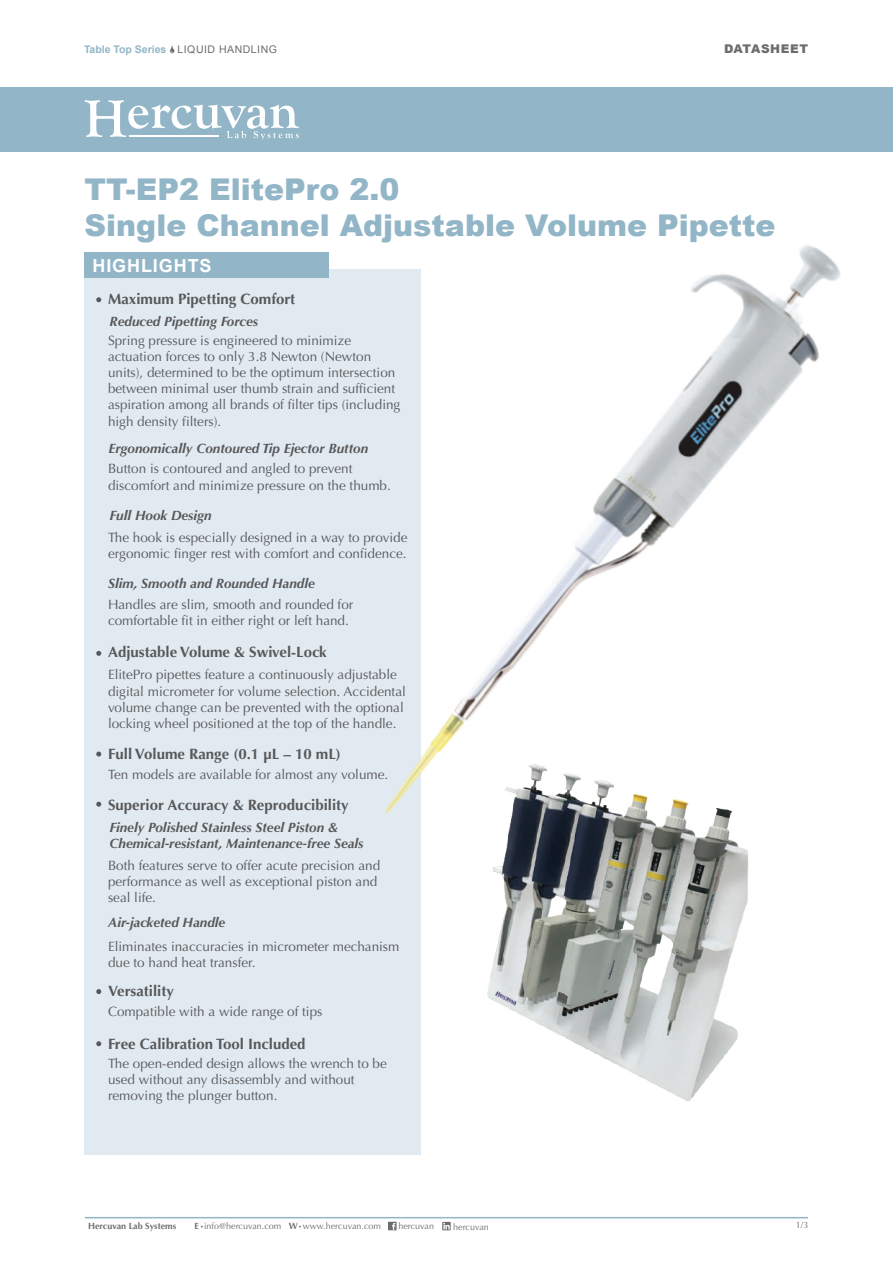
<style>
.page{position:relative;width:893px;height:1263px;background:#fff}
.page>*{position:absolute;margin:0;border:0;box-sizing:border-box;transform-origin:0 0}
.t1{font:900 30px/36px "Arial";color:#92b6c7}
.t2{font:700 18px "Arial";letter-spacing:.05em;color:#fff}
.t3{font:700 15px "Optima";color:#57585a}
.t4{font:13.5px/16.2px "Optima";color:#57585a}
.t5{font:italic 700 13.5px/16.2px "Optima";color:#57585a}
.t6{font:900 12px "Arial";letter-spacing:.05em;color:#6c6d70}
.t7{font:700 10.5px "Arial";color:#92b6c7}
.t8{font:9px "Optima";color:#6c6d70}
.t9{font:700 9px "Optima";color:#6c6d70}
.s1{font-weight:400;color:#6c6d70}
.s2{font-weight:700}
</style>
<div class="page">
<div style="left:85px;top:270px;width:336px;height:885px;background:#e1eaf0"></div>
<div style="left:0;top:87px;width:893px;height:65px;background:#92b6c7"></div>
<div style="left:85px;top:252px;width:244px;height:26px;background:#92b6c7"></div>
<svg style="left:85px;top:100px;width:214px;height:40px"></svg>
<hr style="left:129px;top:135px;width:90px;height:1px;background:#fff">
<img style="left:487px;top:815px;width:261px;height:286px">
<svg style="left:170px;top:45px;width:4px;height:8px"></svg>
<svg style="left:96px;top:297px;width:5px;height:5px"></svg>
<svg style="left:96px;top:651px;width:5px;height:5px"></svg>
<svg style="left:96px;top:751px;width:5px;height:5px"></svg>
<svg style="left:96px;top:989px;width:5px;height:5px"></svg>
<svg style="left:96px;top:1041px;width:5px;height:5px"></svg>
<svg style="left:96px;top:802px;width:5px;height:5px"></svg>
<img style="left:375px;top:245px;width:466px;height:570px">
<hr style="left:85px;top:1217px;width:723px;height:1px;background:#92b6c7">
<svg style="left:388px;top:1222px;width:9px;height:8px"></svg>
<svg style="left:442px;top:1222px;width:9px;height:8px"></svg>
<p class="t7" style="left:84px;top:42px;width:194px">Table Top Series <span class="s1">LIQUID HANDLING</span></p>
<p class="t6" style="left:724px;top:40px;width:85px">DATASHEET</p>
<h1 class="t1" style="left:85px;top:170px;width:692px">TT-EP2 ElitePro 2.0<br>Single Channel Adjustable Volume Pipette</h1>
<h2 class="t2" style="left:92px;top:254px;width:121px">HIGHLIGHTS</h2>
<p class="t3" style="left:108px;top:290px;width:189px">Maximum Pipetting Comfort</p>
<p class="t5" style="left:109px;top:313px;width:150px">Reduced Pipetting Forces</p>
<p class="t4" style="left:108px;top:332px;width:294px">Spring pressure is engineered to minimize actuation forces to only 3.8 Newton (Newton units), determined to be the optimum intersection between minimal user thumb strain and sufficient aspiration among all brands of filter tips (including high density filters).</p>
<p class="t5" style="left:108px;top:440px;width:261px">Ergonomically Contoured Tip Ejector Button</p>
<p class="t4" style="left:108px;top:461px;width:284px">Button is contoured and angled to prevent discomfort and minimize pressure on the thumb.</p>
<p class="t5" style="left:109px;top:508px;width:104px">Full Hook Design</p>
<p class="t4" style="left:108px;top:529px;width:301px">The hook is especially designed in a way to provide ergonomic finger rest with comfort and confidence.</p>
<p class="t5" style="left:108px;top:575px;width:208px">Slim, Smooth and Rounded Handle</p>
<p class="t4" style="left:108px;top:597px;width:247px">Handles are slim, smooth and rounded for comfortable fit in either right or left hand.</p>
<p class="t3" style="left:108px;top:643px;width:220px">Adjustable Volume &amp; Swivel-Lock</p>
<p class="t4" style="left:108px;top:667px;width:299px">ElitePro pipettes feature a continuously adjustable digital micrometer for volume selection. Accidental volume change can be prevented with the optional locking wheel positioned at the top of the handle.</p>
<p class="t3" style="left:108px;top:745px;width:234px">Full Volume Range (0.1 µL – 10 mL)</p>
<p class="t4" style="left:108px;top:766px;width:282px">Ten models are available for almost any volume.</p>
<p class="t3" style="left:108px;top:796px;width:242px">Superior Accuracy &amp; Reproducibility</p>
<p class="t5" style="left:109px;top:819px;width:256px">Finely Polished Stainless Steel Piston &amp;<br>Chemical-resistant, Maintenance-free Seals</p>
<p class="t4" style="left:108px;top:857px;width:274px">Both features serve to offer acute precision and performance as well as exceptional piston and seal life.</p>
<p class="t5" style="left:108px;top:914px;width:119px">Air-jacketed Handle</p>
<p class="t4" style="left:108px;top:938px;width:293px">Eliminates inaccuracies in micrometer mechanism due to hand heat transfer.</p>
<p class="t3" style="left:108px;top:982px;width:67px">Versatility</p>
<p class="t4" style="left:108px;top:1004px;width:216px">Compatible with a wide range of tips</p>
<p class="t3" style="left:108px;top:1035px;width:199px">Free Calibration Tool Included</p>
<p class="t4" style="left:108px;top:1055px;width:280px">The open-ended design allows the wrench to be used without any disassembly and without removing the plunger button.</p>
<p class="t9" style="left:88px;top:1221px;width:90px">Hercuvan Lab Systems</p>
<p class="t8" style="left:195px;top:1221px;width:188px"><span class="s2">E</span> info@hercuvan.com <span class="s2">W</span> www.hercuvan.com</p>
<p class="t8" style="left:398px;top:1221px;width:37px">hercuvan</p>
<p class="t8" style="left:453px;top:1221px;width:37px">hercuvan</p>
<p class="t8" style="left:796px;top:1220px;width:14px">1/3</p>
</div>
